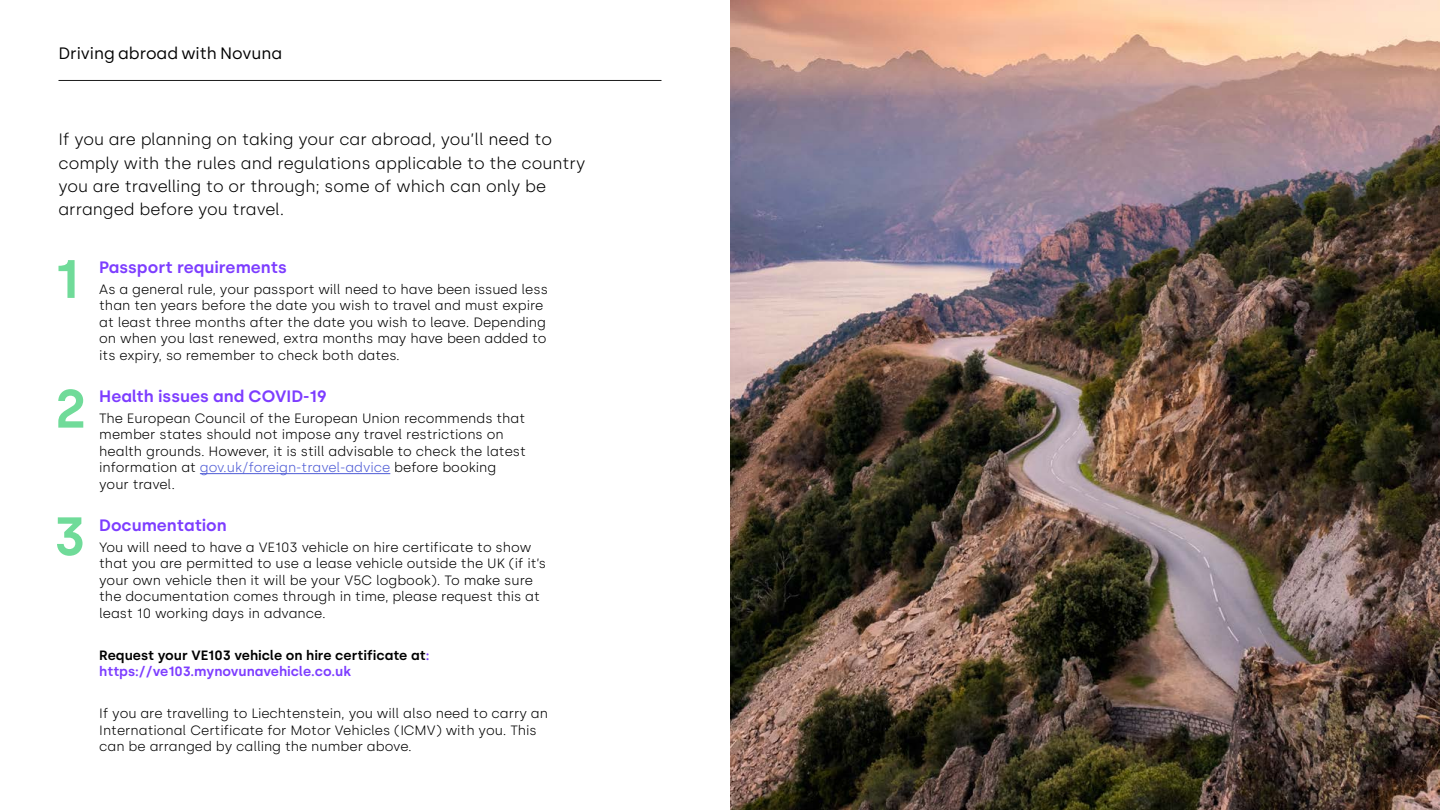
<style>
.page{position:relative;width:1440px;height:810px;background:#fff}
.page>*{position:absolute;margin:0;border:0;box-sizing:border-box;transform-origin:0 0}
.t1{font:600 54px "Silka";color:#70db99}
.t2{font:300 16.5px/23.2px "Silka";color:#000}
.t3{font:600 16.5px "Silka";color:#7d3dff}
.t4{font:16.5px "Silka";color:#000}
.t5{font:300 13.5px/16.5px "Silka";color:#000}
.t6{font:600 13.5px/16.5px "Silka";color:#000}
.s1{color:#4f5cd6}
.s2{color:#7d3dff}
</style>
<div class="page">
<img style="left:731px;top:0;width:709px;height:810px">
<hr style="left:200px;top:473px;width:190px;height:1px;background:#4f5cd6">
<hr style="left:58px;top:80px;width:604px;height:1px;background:#000">
<p class="t4" style="left:58px;top:43px;width:225px">Driving abroad with Novuna</p>
<p class="t2" style="left:58px;top:128px;width:528px">If you are planning on taking your car abroad, you’ll need to comply with the rules and regulations applicable to the country you are travelling to or through; some of which can only be arranged before you travel.</p>
<h1 class="t1" style="left:55px;top:247px;width:26px">1</h1>
<h1 class="t1" style="left:55px;top:377px;width:33px">2</h1>
<h1 class="t1" style="left:53px;top:504px;width:34px">3</h1>
<p class="t3" style="left:99px;top:257px;width:189px">Passport requirements</p>
<p class="t5" style="left:99px;top:281px;width:450px">As a general rule, your passport will need to have been issued less than ten years before the date you wish to travel and must expire at least three months after the date you wish to leave. Depending on when you last renewed, extra months may have been added to its expiry, so remember to check both dates.</p>
<p class="t3" style="left:99px;top:386px;width:229px">Health issues and COVID-19</p>
<p class="t5" style="left:99px;top:410px;width:428px">The European Council of the European Union recommends that member states should not impose any travel restrictions on health grounds. However, it is still advisable to check the latest information at <span class="s1">gov.uk/foreign-travel-advice</span> before booking your travel.</p>
<p class="t3" style="left:99px;top:515px;width:129px">Documentation</p>
<p class="t5" style="left:99px;top:539px;width:448px">You will need to have a VE103 vehicle on hire certificate to show that you are permitted to use a lease vehicle outside the UK (if it’s your own vehicle then it will be your V5C logbook). To make sure the documentation comes through in time, please request this at least 10 working days in advance.</p>
<p class="t6" style="left:99px;top:647px;width:332px">Request your VE103 vehicle on hire certificate at<span class="s2">: https://ve103.mynovunavehicle.co.uk</span></p>
<p class="t5" style="left:99px;top:705px;width:450px">If you are travelling to Liechtenstein, you will also need to carry an<br>International Certificate for Motor Vehicles (ICMV) with you. This can be arranged by calling the number above.</p>
</div>
